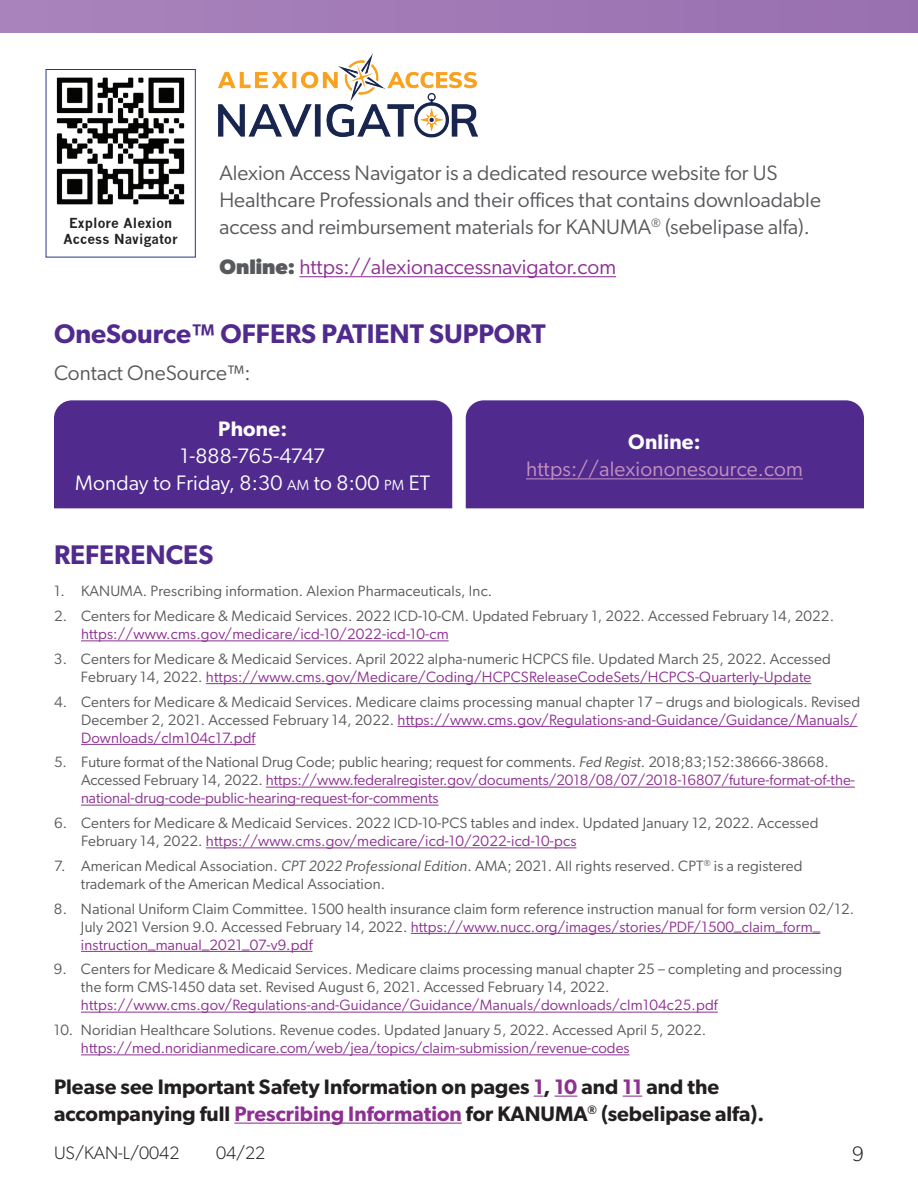
<style>
.page{position:relative;width:918px;height:1188px;background:#fff}
.page>*{position:absolute;margin:0;border:0;box-sizing:border-box;transform-origin:0 0}
.t1{font:600 27px "Gibson";color:#502b8d}
.t2{font:21px/27px "Gibson";color:#58595c}
.t3{font:600 21px/27px "Gibson";color:#231f20}
.t4{font:21px/27px "Gibson";letter-spacing:.01em;color:#fff;text-align:center}
.t5{font:21px "Gibson";color:#8d3092}
.t6{font:21px "Gibson";letter-spacing:.01em;color:#c590c0}
.t7{font:600 21px "Gibson";letter-spacing:.01em;color:#fff}
.t8{font:300 21px "Gibson";color:#231f20}
.t9{font:300 18px "Gibson";color:#231f20}
.t10{font:15px/18px "Gibson";letter-spacing:.01em;color:#58595c}
.t11{font:15px/18px "Gibson";color:#8d3092}
.t12{font:700 13.5px/16.5px "News Gothic";letter-spacing:.01em;color:#231f20;text-align:center}
.s1{font-weight:700;color:#58595c}
.s2{font-size:14.7px}
.s3{color:#8d3092}
.s4{color:#58595c}
.s5{font-style:italic;color:#58595c}
.s6{font-style:italic}
</style>
<div class="page">
<div style="left:0;top:0;width:918px;height:33px;background:#a079b5"></div>
<svg style="left:554px;top:1096px;width:23px;height:1px"></svg>
<svg style="left:623px;top:1096px;width:19px;height:1px"></svg>
<hr style="left:234px;top:1123px;width:228px;height:1px;background:#8d3092">
<hr style="left:81px;top:640px;width:368px;height:1px;background:#8d3092">
<hr style="left:206px;top:683px;width:605px;height:1px;background:#8d3092">
<hr style="left:398px;top:726px;width:459px;height:1px;background:#8d3092">
<hr style="left:81px;top:744px;width:175px;height:1px;background:#8d3092">
<hr style="left:266px;top:787px;width:589px;height:1px;background:#8d3092">
<hr style="left:81px;top:805px;width:358px;height:1px;background:#8d3092">
<hr style="left:206px;top:848px;width:370px;height:1px;background:#8d3092">
<hr style="left:411px;top:933px;width:409px;height:1px;background:#8d3092">
<hr style="left:81px;top:951px;width:232px;height:1px;background:#8d3092">
<hr style="left:81px;top:1012px;width:637px;height:1px;background:#8d3092">
<hr style="left:81px;top:1054px;width:549px;height:1px;background:#8d3092">
<div style="left:466px;top:400px;width:398px;height:108px;background:#502b8d"></div>
<hr style="left:526px;top:478px;width:277px;height:1px;background:#c590c0">
<div style="left:54px;top:400px;width:398px;height:108px;background:#502b8d"></div>
<img style="left:218px;top:54px;width:259px;height:84px">
<hr style="left:299px;top:276px;width:317px;height:1px;background:#8d3092">
<img style="left:56px;top:77px;width:129px;height:128px">
<div style="left:46px;top:69px;width:150px;height:189px;border:1px solid #27358a"></div>
<p class="t12" style="left:64px;top:214px;width:116px">Explore Alexion<br>Access Navigator</p>
<h2 class="t2" style="left:219px;top:159px;width:603px">Alexion Access Navigator is a dedicated resource website for US<br>Healthcare Professionals and their offices that contains downloadable access and reimbursement materials for KANUMA<sup>®</sup> (sebelipase alfa).</h2>
<h2 class="t5" style="left:219px;top:254px;width:398px"><span class="s1">Online:</span> https://alexionaccessnavigator.com</h2>
<h1 class="t1" style="left:54px;top:318px;width:493px">OneSource™ OFFERS PATIENT SUPPORT</h1>
<h2 class="t2" style="left:54px;top:359px;width:198px">Contact OneSource™:</h2>
<h2 class="t7" style="left:218px;top:416px;width:71px">Phone:</h2>
<h2 class="t4" style="left:75px;top:442px;width:357px">1-888-765-4747<br>Monday to Friday, 8:30 <span class="s2">AM</span> to 8:00 <span class="s2">PM</span> ET</h2>
<h1 class="t1" style="left:54px;top:538px;width:161px">REFERENCES</h1>
<h2 class="t7" style="left:628px;top:429px;width:74px">Online:</h2>
<h2 class="t6" style="left:526px;top:456px;width:278px">https://alexiononesource.com</h2>
<p class="t10" style="left:54px;top:582px;width:440px">1. KANUMA. Prescribing information. Alexion Pharmaceuticals, Inc.</p>
<p class="t10" style="left:54px;top:607px;width:782px">2. Centers for Medicare &amp; Medicaid Services. 2022 ICD-10-CM. Updated February 1, 2022. Accessed February 14, 2022.</p>
<p class="t11" style="left:81px;top:625px;width:369px">https://www.cms.gov/medicare/icd-10/2022-icd-10-cm</p>
<p class="t10" style="left:54px;top:649px;width:778px;text-align:center">3. Centers for Medicare &amp; Medicaid Services. April 2022 alpha-numeric HCPCS file. Updated March 25, 2022. Accessed<br>February 14, 2022. <span class="s3">https://www.cms.gov/Medicare/Coding/HCPCSReleaseCodeSets/HCPCS-Quarterly-Update</span></p>
<p class="t10" style="left:81px;top:692px;width:781px;text-indent:-27px">4. Centers for Medicare &amp; Medicaid Services. Medicare claims processing manual chapter 17 – drugs and biologicals. Revised<br>December 2, 2021. Accessed February 14, 2022. <span class="s3">https://www.cms.gov/Regulations-and-Guidance/Guidance/Manuals/<br>Downloads/clm104c17.pdf</span></p>
<p class="t11" style="left:81px;top:753px;width:775px;text-indent:-27px"><span class="s4">5. Future format of the National Drug Code; public hearing; request for comments.</span> <span class="s5">Fed Regist</span><span class="s4">. 2018;83;152:38666-38668.<br>Accessed February 14, 2022.</span> https://www.federalregister.gov/documents/2018/08/07/2018-16807/future-format-of-the&shy;national-drug-code-public-hearing-request-for-comments</p>
<p class="t10" style="left:81px;top:814px;width:739px;text-indent:-27px">6. Centers for Medicare &amp; Medicaid Services. 2022 ICD-10-PCS tables and index. Updated January 12, 2022. Accessed<br>February 14, 2022. <span class="s3">https://www.cms.gov/medicare/icd-10/2022-icd-10-pcs</span></p>
<p class="t10" style="left:81px;top:856px;width:723px;text-indent:-27px">7. American Medical Association. <span class="s6">CPT 2022 Professional Edition</span>. AMA; 2021. All rights reserved. CPT<sup>®</sup> is a registered trademark of the American Medical Association.</p>
<p class="t10" style="left:81px;top:899px;width:775px;text-indent:-27px">8. National Uniform Claim Committee. 1500 health insurance claim form reference instruction manual for form version 02/12.<br>July 2021 Version 9.0. Accessed February 14, 2022. <span class="s3">https://www.nucc.org/images/stories/PDF/1500_claim_form_ instruction_manual_2021_07-v9.pdf</span></p>
<p class="t10" style="left:81px;top:960px;width:763px;text-indent:-27px">9. Centers for Medicare &amp; Medicaid Services. Medicare claims processing manual chapter 25 – completing and processing the form CMS-1450 data set. Revised August 6, 2021. Accessed February 14, 2022.</p>
<p class="t11" style="left:81px;top:996px;width:638px">https://www.cms.gov/Regulations-and-Guidance/Guidance/Manuals/downloads/clm104c25.pdf</p>
<p class="t10" style="left:54px;top:1021px;width:654px">10. Noridian Healthcare Solutions. Revenue codes. Updated January 5, 2022. Accessed April 5, 2022.</p>
<p class="t11" style="left:81px;top:1039px;width:550px">https://med.noridianmedicare.com/web/jea/topics/claim-submission/revenue-codes</p>
<h2 class="t3" style="left:54px;top:1072px;width:712px">Please see Important Safety Information on pages <span class="s3">1</span>, <span class="s3">10</span> and <span class="s3">11</span> and the accompanying full <span class="s3">Prescribing Information</span> for KANUMA<sup>®</sup> (sebelipase alfa).</h2>
<p class="t9" style="left:54px;top:1142px;width:127px">US/KAN-L/0042</p>
<p class="t9" style="left:216px;top:1142px;width:51px">04/22</p>
<h2 class="t8" style="left:852px;top:1141px;width:13px">9</h2>
</div>
